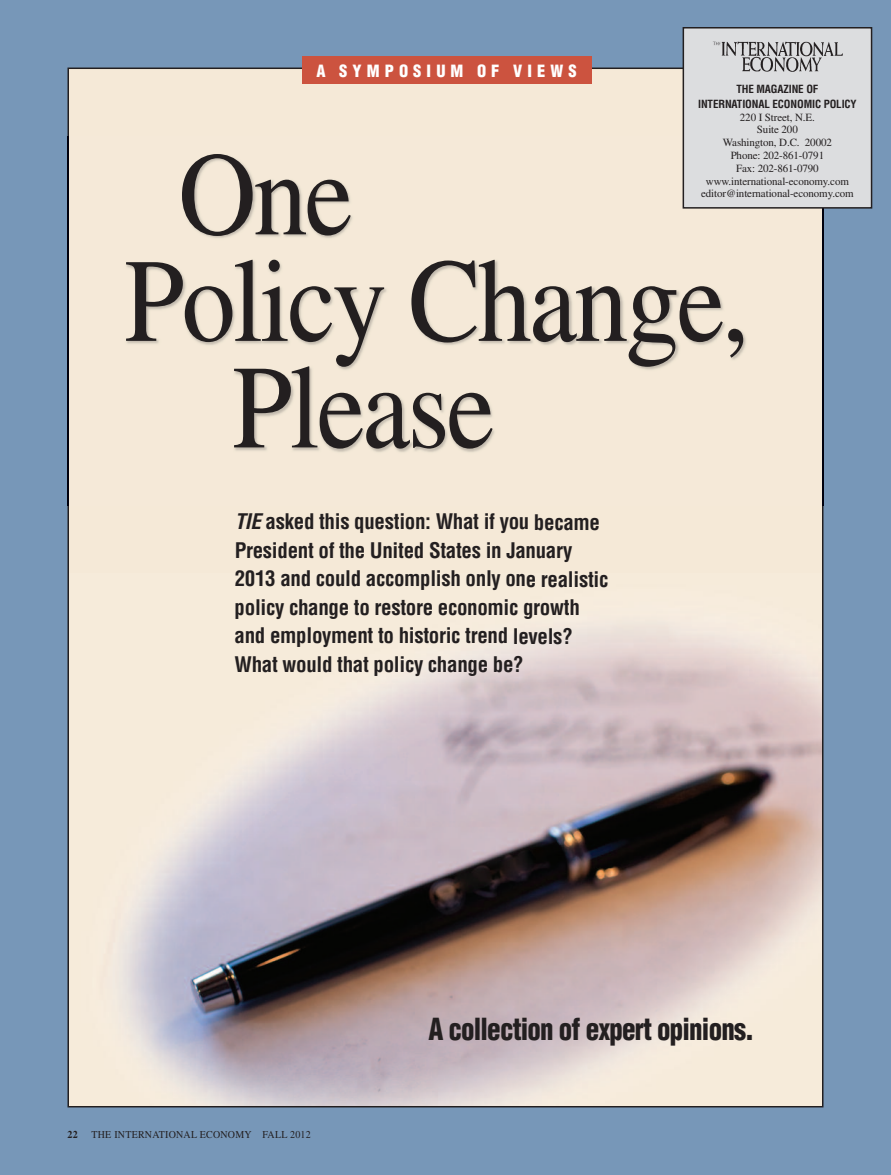
<style>
.page{position:relative;width:891px;height:1175px;background:#fff}
.page>*{position:absolute;margin:0;border:0;box-sizing:border-box;transform-origin:0 0}
.t1{font:118.8px "Times";letter-spacing:-.025em;color:#231f20;scale:.91 1}
.t2{font:900 condensed 29.7px "Helvetica";letter-spacing:-.03em;color:#231f20;scale:.91 1}
.t3{font:700 condensed 21px/28.5px "Helvetica";letter-spacing:-.015em;color:#231f20}
.t4{font:900 condensed 16.5px "Helvetica";letter-spacing:.31em;color:#fff}
.t5{font:10.95px/12.8px "Times";letter-spacing:-.01em;color:#231f20;text-align:center}
.t6{font:700 condensed 10.95px/14.7px "Helvetica";letter-spacing:-.01em;color:#231f20;text-align:center}
.t7{font:10.5px "Times";letter-spacing:.025em;color:#231f20;scale:.95 1}
.t8{font:700 10.5px "Times";color:#231f20;scale:.95 1}
.s1{font-style:italic}
</style>
<div class="page">
<div style="left:0;top:0;width:891px;height:1174px;background:#7797b8"></div>
<div style="left:68px;top:68px;width:755px;height:1038px;background:#f5e9d7"></div>
<div style="left:302px;top:57px;width:289px;height:27px;background:#cc533f"></div>
<img style="left:114px;top:630px;width:707px;height:475px">
<img style="left:67px;top:137px;width:757px;height:369px">
<img style="left:68px;top:137px;width:1px;height:369px">
<img style="left:822px;top:209px;width:1px;height:297px">
<div style="left:683px;top:28px;width:189px;height:180px;background:#dcdddf"></div>
<div style="left:683px;top:27px;width:189px;height:182px;border:2px solid #231f20"></div>
<img style="left:713px;top:41px;width:130px;height:31px">
<p class="t4" style="left:316px;top:64px;width:262px">A SYMPOSIUM OF VIEWS</p>
<p class="t6" style="left:698px;top:83px;width:160px">THE MAGAZINE OF<br>INTERNATIONAL ECONOMIC POLICY</p>
<p class="t5" style="left:701px;top:112px;width:154px">220 I Street, N.E.<br>Suite 200<br>Washington, D.C. 20002<br>Phone: 202-861-0791<br>Fax: 202-861-0790 www.international-economy.com editor@international-economy.com</p>
<h1 class="t1" style="left:178px;top:153px;width:193px">One</h1>
<h1 class="t1" style="left:124px;top:260px;width:688px">Policy Change,</h1>
<h1 class="t1" style="left:232px;top:366px;width:290px">Please</h1>
<p class="t3" style="left:235px;top:509px;width:375px"><span class="s1">TIE</span> asked this question: What if you became President of the United States in January 2013 and could accomplish only one realistic policy change to restore economic growth and employment to historic trend levels?<br>What would that policy change be?</p>
<p class="t8" style="left:68px;top:1130px;width:12px">22</p>
<p class="t7" style="left:92px;top:1130px;width:232px">THE INTERNATIONAL ECONOMY FALL 2012</p>
<h2 class="t2" style="left:428px;top:1017px;width:360px">A collection of expert opinions.</h2>
</div>
